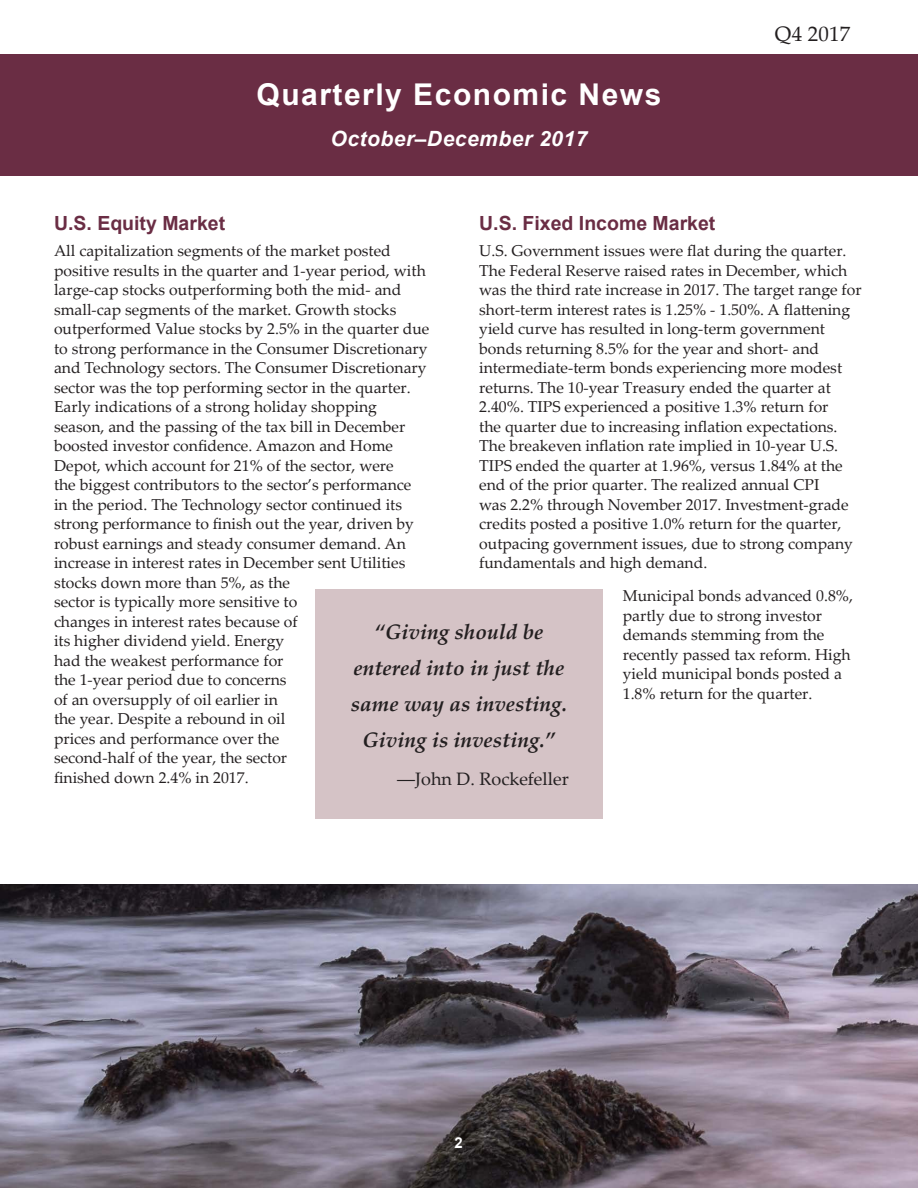
<style>
.page{position:relative;width:918px;height:1188px;background:#fff}
.page>*{position:absolute;margin:0;border:0;box-sizing:border-box;transform-origin:0 0}
.t1{font:700 30px "Arial";letter-spacing:.05em;color:#fff}
._2_2_1_Pull_Quote{font:italic 700 21px/36px "Palatino Linotype";color:#231f20;text-align:center}
.t2{font:italic 700 21px "Arial";letter-spacing:.025em;color:#fff}
.t3{font:21px "Palatino Linotype";letter-spacing:.01em;color:#231f20}
._01_1_Heading_Dk{font:700 19.5px "Arial";color:#6a2d44}
._2_2_1_Pull_Quote_Ci{font:18px "Palatino Linotype";color:#231f20}
._2_1_Body{font:15.75px/19.5px "Palatino Linotype";color:#231f20}
.t4{font:700 15px "Arial";color:#fff}
</style>
<div class="page">
<div style="left:0;top:54px;width:918px;height:122px;background:#6a2d44"></div>
<img style="left:0;top:884px;width:918px;height:304px">
<div style="left:315px;top:589px;width:288px;height:230px;background:#d5c3c6"></div>
<h1 class="t1" style="left:257px;top:74px;width:406px">Quarterly Economic News</h1>
<h2 class="t2" style="left:331px;top:125px;width:258px">October–December 2017</h2>
<h2 class="t3" style="left:775px;top:19px;width:77px">Q4 2017</h2>
<p class="_01_1_Heading_Dk" style="left:54px;top:210px;width:173px">U.S. Equity Market</p>
<p class="_2_1_Body" style="left:54px;top:241px;width:377px">All capitalization segments of the market posted positive results in the quarter and 1-year period, with large-cap stocks outperforming both the mid- and small-cap segments of the market. Growth stocks outperformed Value stocks by 2.5% in the quarter due to strong performance in the Consumer Discretionary and Technology sectors. The Consumer Discretionary sector was the top performing sector in the quarter.<br>Early indications of a strong holiday shopping season, and the passing of the tax bill in December boosted investor confidence. Amazon and Home Depot, which account for 21% of the sector, were<br>the biggest contributors to the sector’s performance<br>in the period. The Technology sector continued its strong performance to finish out the year, driven by robust earnings and steady consumer demand. An increase in interest rates in December sent Utilities stocks down more than 5%, as the<br>sector is typically more sensitive to<br>changes in interest rates because of<br>its higher dividend yield. Energy<br>had the weakest performance for<br>the 1-year period due to concerns<br>of an oversupply of oil earlier in<br>the year. Despite a rebound in oil<br>prices and performance over the<br>second-half of the year, the sector<br>finished down 2.4% in 2017.</p>
<p class="_01_1_Heading_Dk" style="left:479px;top:210px;width:238px">U.S. Fixed Income Market</p>
<p class="_2_1_Body" style="left:479px;top:241px;width:384px">U.S. Government issues were flat during the quarter.<br>The Federal Reserve raised rates in December, which was the third rate increase in 2017. The target range for short-term interest rates is 1.25% - 1.50%. A flattening yield curve has resulted in long-term government bonds returning 8.5% for the year and short- and intermediate-term bonds experiencing more modest returns. The 10-year Treasury ended the quarter at 2.40%. TIPS experienced a positive 1.3% return for<br>the quarter due to increasing inflation expectations.<br>The breakeven inflation rate implied in 10-year U.S.<br>TIPS ended the quarter at 1.96%, versus 1.84% at the end of the prior quarter. The realized annual CPI<br>was 2.2% through November 2017. Investment-grade credits posted a positive 1.0% return for the quarter, outpacing government issues, due to strong company fundamentals and high demand.</p>
<p class="_2_1_Body" style="left:623px;top:586px;width:232px">Municipal bonds advanced 0.8%, partly due to strong investor demands stemming from the recently passed tax reform. High yield municipal bonds posted a<br>1.8% return for the quarter.</p>
<p class="_2_2_1_Pull_Quote" style="left:351px;top:613px;width:218px">“Giving should be entered into in just the same way as investing.<br>Giving is investing.”</p>
<p class="_2_2_1_Pull_Quote_Ci" style="left:397px;top:766px;width:173px">―John D. Rockefeller</p>
<p class="t4" style="left:454px;top:1132px;width:10px">2</p>
</div>
